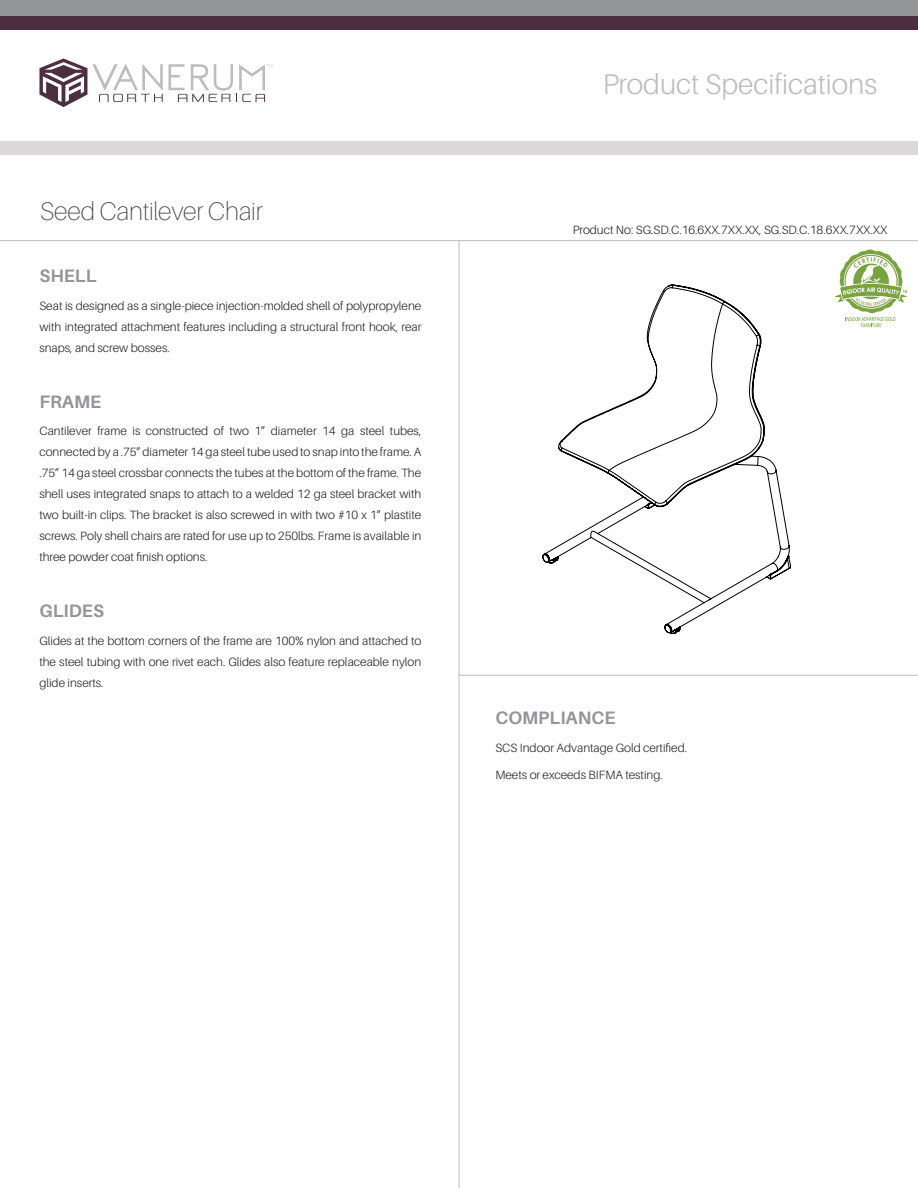
<style>
.page{position:relative;width:918px;height:1188px;background:#fff}
.page>*{position:absolute;margin:0;border:0;box-sizing:border-box;transform-origin:0 0}
.t1{font:300 28.5px "Aileron";color:#bdbcbc}
.Header_-_Product_Nam{font:100 25.5px "Aileron";letter-spacing:-.01em;color:#444747}
.Copy_-_Paragraph{font:700 18px "Aileron";color:#939598}
.Copy_-_Paragraph-2{font:300 12px/21px "Aileron";color:#231f20;text-align:justify}
</style>
<div class="page">
<div style="left:0;top:12px;width:918px;height:17px;background:#4b2f40"></div>
<div style="left:0;top:0;width:918px;height:16px;background:#939598"></div>
<div style="left:0;top:141px;width:918px;height:14px;background:#dbd9d9"></div>
<hr style="left:0;top:240px;width:918px;height:1px;background:#bdbcbc">
<hr style="left:459px;top:675px;width:459px;height:1px;background:#bdbcbc">
<hr style="left:459px;top:241px;width:1px;height:947px;background:#bdbcbc">
<svg style="left:39px;top:58px;width:124px;height:49px"></svg>
<svg style="left:169px;top:64px;width:103px;height:38px"></svg>
<svg style="left:834px;top:249px;width:74px;height:78px"></svg>
<svg style="left:542px;top:284px;width:249px;height:350px"></svg>
<p class="Header_-_Product_Nam" style="left:40px;top:197px;width:224px">Seed Cantilever Chair</p>
<p class="Copy_-_Paragraph" style="left:39px;top:266px;width:59px">SHELL</p>
<p class="Copy_-_Paragraph-2" style="left:39px;top:295px;width:383px">Seat is designed as a single-piece injection-molded shell of polypropylene with integrated attachment features including a structural front hook, rear snaps, and screw bosses.</p>
<p class="Copy_-_Paragraph" style="left:39px;top:391px;width:63px">FRAME</p>
<p class="Copy_-_Paragraph-2" style="left:39px;top:421px;width:383px">Cantilever frame is constructed of two 1” diameter 14 ga steel tubes, connected by a .75” diameter 14 ga steel tube used to snap into the frame. A .75” 14 ga steel crossbar connects the tubes at the bottom of the frame. The shell uses integrated snaps to attach to a welded 12 ga steel bracket with two built-in clips. The bracket is also screwed in with two #10 x 1” plastite screws. Poly shell chairs are rated for use up to 250lbs. Frame is available in three powder coat finish options.</p>
<p class="Copy_-_Paragraph" style="left:39px;top:600px;width:66px">GLIDES</p>
<p class="Copy_-_Paragraph-2" style="left:39px;top:630px;width:383px">Glides at the bottom corners of the frame are 100% nylon and attached to the steel tubing with one rivet each. Glides also feature replaceable nylon glide inserts.</p>
<h1 class="t1" style="left:602px;top:69px;width:276px">Product Specifications</h1>
<p class="Copy_-_Paragraph-2" style="left:573px;top:220px;width:316px">Product No: SG.SD.C.16.6XX.7XX.XX, SG.SD.C.18.6XX.7XX.XX</p>
<p class="Copy_-_Paragraph" style="left:495px;top:708px;width:122px">COMPLIANCE</p>
<p class="Copy_-_Paragraph-2" style="left:495px;top:737px;width:193px">SCS Indoor Advantage Gold certified.</p>
<p class="Copy_-_Paragraph-2" style="left:495px;top:765px;width:169px">Meets or exceeds BIFMA testing.</p>
</div>
